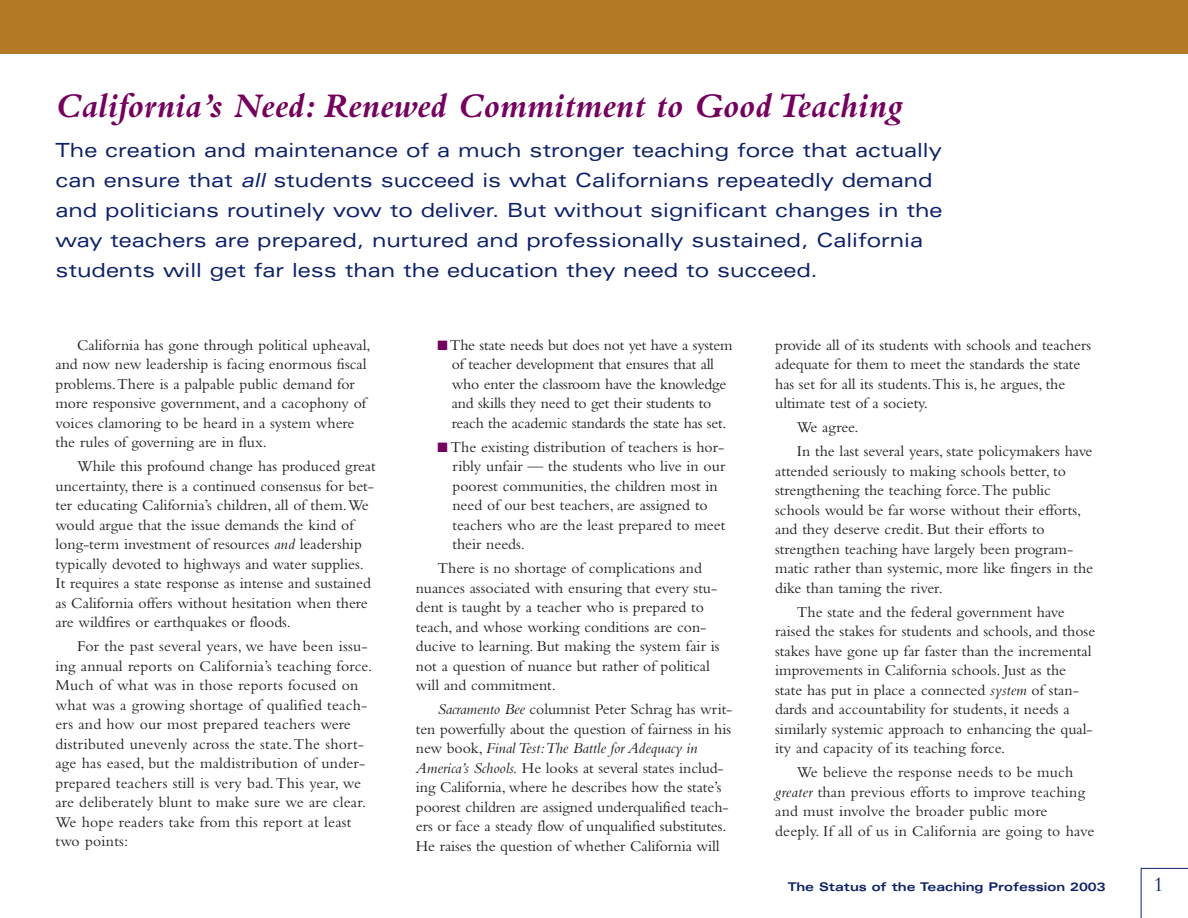
<style>
.page{position:relative;width:1188px;height:918px;background:#fff}
.page>*{position:absolute;margin:0;border:0;box-sizing:border-box;transform-origin:0 0}
.t1{font:italic 700 36px "Bembo";color:#74015e}
.t2{font:21px "Bembo";color:#0d2169}
.t3{font:expanded 19.5px/30px "Univers";color:#0d2169}
.t4{font:15.75px/19.5px "Bembo";color:#231f20}
.t5{font:700 expanded 12px "Univers";color:#0d2169}
.s1{font-style:italic}
.s2{color:#74015e}
</style>
<div class="page">
<svg style="left:1141px;top:868px;width:47px;height:50px"></svg>
<div style="left:0;top:0;width:1188px;height:54px;background:#b37924"></div>
<h1 class="t1" style="left:56px;top:94px;width:849px">California’s Need: Renewed Commitment to Good Teaching</h1>
<p class="t3" style="left:55px;top:137px;width:888px">The creation and maintenance of a much stronger teaching force that actually can ensure that <span class="s1">all</span> students succeed is what Californians repeatedly demand and politicians routinely vow to deliver. But without significant changes in the way teachers are prepared, nurtured and professionally sustained, California students will get far less than the education they need to succeed.</p>
<p class="t4" style="left:56px;top:336px;width:317px;text-indent:22px">California has gone through political upheaval, and now new leadership is facing enormous fiscal problems.There is a palpable public demand for more responsive government, and a cacophony of voices clamoring to be heard in a system where the rules of governing are in flux.</p>
<p class="t4" style="left:56px;top:458px;width:322px;text-indent:22px">While this profound change has produced great uncertainty, there is a continued consensus for bet&shy;ter educating California’s children, all of them.We would argue that the issue demands the kind of long-term investment of resources <span class="s1">and</span> leadership typically devoted to highways and water supplies.<br>It requires a state response as intense and sustained as California offers without hesitation when there are wildfires or earthquakes or floods.</p>
<p class="t4" style="left:56px;top:638px;width:318px;text-indent:22px">For the past several years, we have been issu&shy;ing annual reports on California’s teaching force.<br>Much of what was in those reports focused on what was a growing shortage of qualified teach&shy;ers and how our most prepared teachers were distributed unevenly across the state.The short&shy;age has eased, but the maldistribution of under&shy;prepared teachers still is very bad.This year, we are deliberately blunt to make sure we are clear.<br>We hope readers take from this report at least two points:</p>
<p class="t4" style="left:437px;top:336px;width:297px;text-align:center"><span class="s2">■</span> The state needs but does not yet have a system of teacher development that ensures that all<br>who enter the classroom have the knowledge and skills they need to get their students to reach the academic standards the state has set.</p>
<p class="t4" style="left:452px;top:438px;width:274px;text-indent:-15px"><span class="s2">■</span> The existing distribution of teachers is hor&shy;ribly unfair — the students who live in our poorest communities, the children most in need of our best teachers, are assigned to teachers who are the least prepared to meet their needs.</p>
<p class="t4" style="left:416px;top:560px;width:305px;text-indent:22px">There is no shortage of complications and nuances associated with ensuring that every stu&shy;dent is taught by a teacher who is prepared to teach, and whose working conditions are con&shy;ducive to learning. But making the system fair is not a question of nuance but rather of political will and commitment.</p>
<p class="t4" style="left:416px;top:701px;width:318px;text-indent:22px"><span class="s1">Sacramento Bee</span> columnist Peter Schrag has writ&shy;ten powerfully about the question of fairness in his new book, <span class="s1">Final Test:The Battle for Adequacy in America’s Schools.</span> He looks at several states includ&shy;ing California, where he describes how the state’s poorest children are assigned underqualified teach&shy;ers or face a steady flow of unqualified substitutes.<br>He raises the question of whether California will</p>
<p class="t4" style="left:775px;top:336px;width:318px">provide all of its students with schools and teachers adequate for them to meet the standards the state has set for all its students.This is, he argues, the ultimate test of a society.</p>
<p class="t4" style="left:797px;top:417px;width:297px;line-height:24px">We agree.<br>In the last several years, state policymakers have</p>
<p class="t4" style="left:775px;top:462px;width:319px">attended seriously to making schools better, to strengthening the teaching force.The public schools would be far worse without their efforts, and they deserve credit. But their efforts to strengthen teaching have largely been program&shy;matic rather than systemic, more like fingers in the dike than taming the river.</p>
<p class="t4" style="left:775px;top:603px;width:322px;text-indent:22px">The state and the federal government have raised the stakes for students and schools, and those stakes have gone up far faster than the incremental improvements in California schools. Just as the state has put in place a connected <span class="s1">system</span> of stan&shy;dards and accountability for students, it needs a similarly systemic approach to enhancing the qual&shy;ity and capacity of its teaching force.</p>
<p class="t4" style="left:775px;top:764px;width:321px;text-indent:22px">We believe the response needs to be much <span class="s1">greater</span> than previous efforts to improve teaching and must involve the broader public more deeply. If all of us in California are going to have</p>
<p class="t5" style="left:788px;top:882px;width:319px">The Status of the Teaching Profession 2003</p>
<h2 class="t2" style="left:1154px;top:877px;width:12px">1</h2>
</div>
